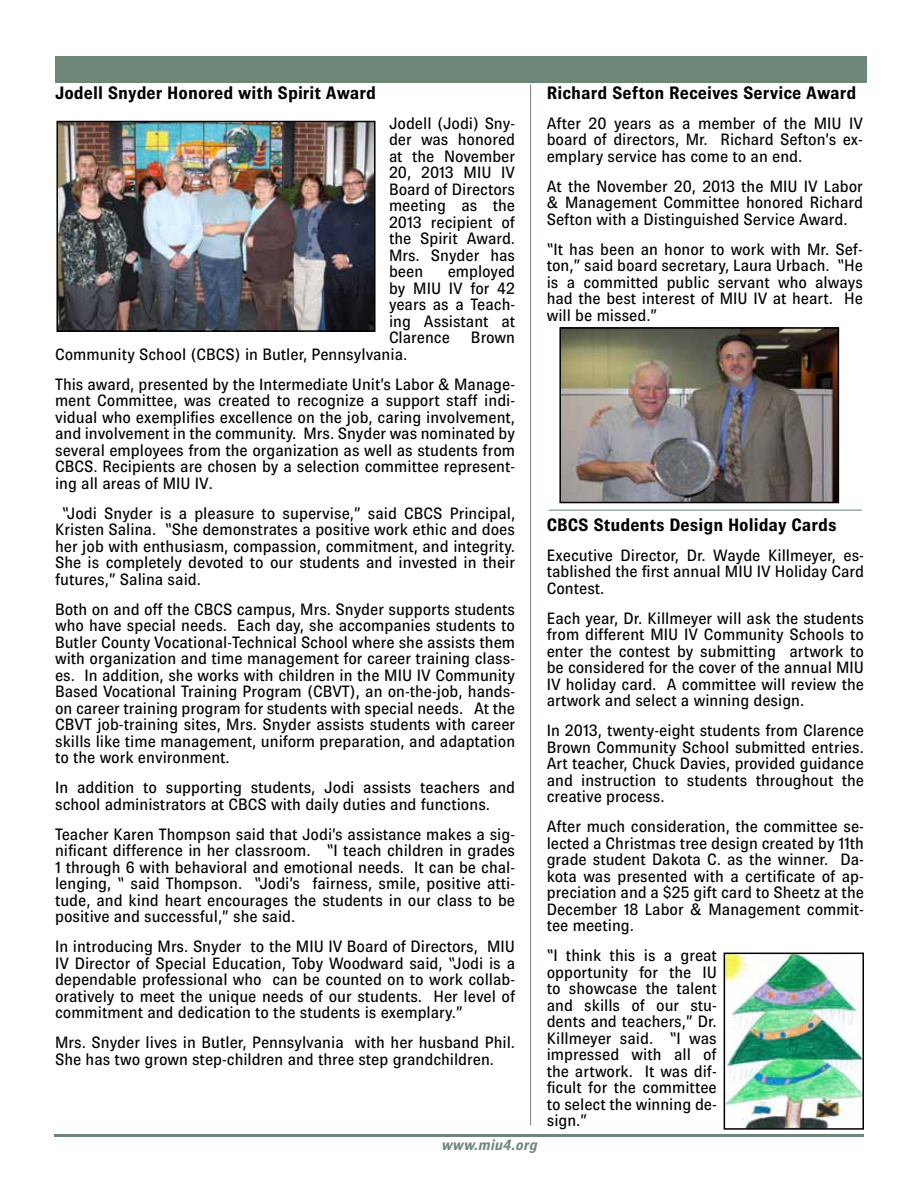
<style>
.page{position:relative;width:918px;height:1188px;background:#fff}
.page>*{position:absolute;margin:0;border:0;box-sizing:border-box;transform-origin:0 0}
.t1{font:700 18px "Brown";color:#000}
.t2{font:16.5px/16.5px "Brown";color:#000;text-align:justify}
.t3{font:italic 700 15px "Brown";color:#6e8778}
</style>
<div class="page">
<hr style="left:54px;top:1134px;width:810px;height:3px;background:#6e8778">
<div style="left:55px;top:56px;width:812px;height:26px;background:#6e8778"></div>
<hr style="left:530px;top:84px;width:1px;height:1041px;background:#6e8778">
<img style="left:59px;top:124px;width:314px;height:205px">
<div style="left:56px;top:121px;width:320px;height:211px;border:2px solid #000"></div>
<img style="left:562px;top:330px;width:274px;height:170px">
<div style="left:559px;top:327px;width:280px;height:176px;border:2px solid #000"></div>
<img style="left:727px;top:956px;width:134px;height:171px">
<div style="left:724px;top:953px;width:140px;height:177px;border:2px solid #000"></div>
<hr style="left:549px;top:510px;width:313px;height:1px;background:#6e8778">
<p class="t1" style="left:55px;top:82px;width:323px">Jodell Snyder Honored with Spirit Award</p>
<p class="t2" style="left:389px;top:115px;width:128px">Jodell (Jodi) Sny&shy;der was honored at the November 20, 2013 MIU IV Board of Directors meeting as the 2013 recipient of the Spirit Award.<br>Mrs. Snyder has been</p>
<p class="t2" style="left:389px;top:263px;width:128px;text-indent:59px">employed by MIU IV for 42 years as a Teach&shy;ing Assistant at Clarence</p>
<p class="t2" style="left:471px;top:329px;width:46px">Brown</p>
<p class="t2" style="left:55px;top:339px;width:462px;line-height:30px">Community School (CBCS) in Butler, Pennsylvania.<br>This award, presented by the Intermediate Unit’s Labor &amp; Manage-</p>
<p class="t2" style="left:55px;top:392px;width:462px">ment Committee, was created to recognize a support staff indi&shy;vidual who exemplifies excellence on the job, caring involvement, and involvement in the community. Mrs. Snyder was nominated by several employees from the organization as well as students from CBCS. Recipients are chosen by a selection committee represent&shy;ing all areas of MIU IV.</p>
<p class="t2" style="left:55px;top:505px;width:462px;text-indent:7px">“Jodi Snyder is a pleasure to supervise,” said CBCS Principal, Kristen Salina. “She demonstrates a positive work ethic and does her job with enthusiasm, compassion, commitment, and integrity.<br>She is completely devoted to our students and invested in their futures,” Salina said.</p>
<p class="t2" style="left:55px;top:601px;width:462px">Both on and off the CBCS campus, Mrs. Snyder supports students who have special needs. Each day, she accompanies students to Butler County Vocational-Technical School where she assists them with organization and time management for career training class&shy;es. In addition, she works with children in the MIU IV Community Based Vocational Training Program (CBVT), an on-the-job, hands&shy;on career training program for students with special needs. At the CBVT job-training sites, Mrs. Snyder assists students with career skills like time management, uniform preparation, and adaptation to the work environment.</p>
<p class="t2" style="left:55px;top:779px;width:462px">In addition to supporting students, Jodi assists teachers and school administrators at CBCS with daily duties and functions.</p>
<p class="t2" style="left:55px;top:826px;width:462px">Teacher Karen Thompson said that Jodi’s assistance makes a sig&shy;nificant difference in her classroom. “I teach children in grades 1 through 6 with behavioral and emotional needs. It can be chal&shy;lenging, “ said Thompson. “Jodi’s fairness, smile, positive atti&shy;tude, and kind heart encourages the students in our class to be positive and successful,” she said.</p>
<p class="t2" style="left:55px;top:938px;width:462px">In introducing Mrs. Snyder to the MIU IV Board of Directors, MIU IV Director of Special Education, Toby Woodward said, “Jodi is a dependable professional who can be counted on to work collab&shy;oratively to meet the unique needs of our students. Her level of commitment and dedication to the students is exemplary.”</p>
<p class="t2" style="left:55px;top:1034px;width:462px">Mrs. Snyder lives in Butler, Pennsylvania with her husband Phil.<br>She has two grown step-children and three step grandchildren.</p>
<p class="t3" style="left:442px;top:1137px;width:97px">www.miu4.org</p>
<p class="t1" style="left:547px;top:82px;width:311px">Richard Sefton Receives Service Award</p>
<p class="t2" style="left:547px;top:115px;width:318px">After 20 years as a member of the MIU IV board of directors, Mr. Richard Sefton’s ex&shy;emplary service has come to an end.</p>
<p class="t2" style="left:547px;top:178px;width:318px">At the November 20, 2013 the MIU IV Labor &amp; Management Committee honored Richard Sefton with a Distinguished Service Award.</p>
<p class="t2" style="left:547px;top:241px;width:318px">“It has been an honor to work with Mr. Sef&shy;ton,” said board secretary, Laura Urbach. “He is a committed public servant who always had the best interest of MIU IV at heart. He will be missed.”</p>
<p class="t1" style="left:547px;top:514px;width:291px">CBCS Students Design Holiday Cards</p>
<p class="t2" style="left:547px;top:547px;width:319px">Executive Director, Dr. Wayde Killmeyer, es&shy;tablished the first annual MIU IV Holiday Card Contest.</p>
<p class="t2" style="left:547px;top:610px;width:319px">Each year, Dr. Killmeyer will ask the students from different MIU IV Community Schools to enter the contest by submitting artwork to be considered for the cover of the annual MIU IV holiday card. A committee will review the artwork and select a winning design.</p>
<p class="t2" style="left:547px;top:722px;width:319px">In 2013, twenty-eight students from Clarence Brown Community School submitted entries.<br>Art teacher, Chuck Davies, provided guidance and instruction to students throughout the creative process.</p>
<p class="t2" style="left:547px;top:818px;width:319px">After much consideration, the committee se&shy;lected a Christmas tree design created by 11th grade student Dakota C. as the winner. Da&shy;kota was presented with a certificate of ap&shy;preciation and a $25 gift card to Sheetz at the December 18 Labor &amp; Management commit&shy;tee meeting.</p>
<p class="t2" style="left:547px;top:947px;width:172px">“I think this is a great opportunity for the IU to showcase the talent and skills of our stu&shy;dents and teachers,” Dr.<br>Killmeyer said. “I was impressed with all of the artwork. It was dif&shy;ficult for the committee to select the winning de&shy;sign.”</p>
</div>
